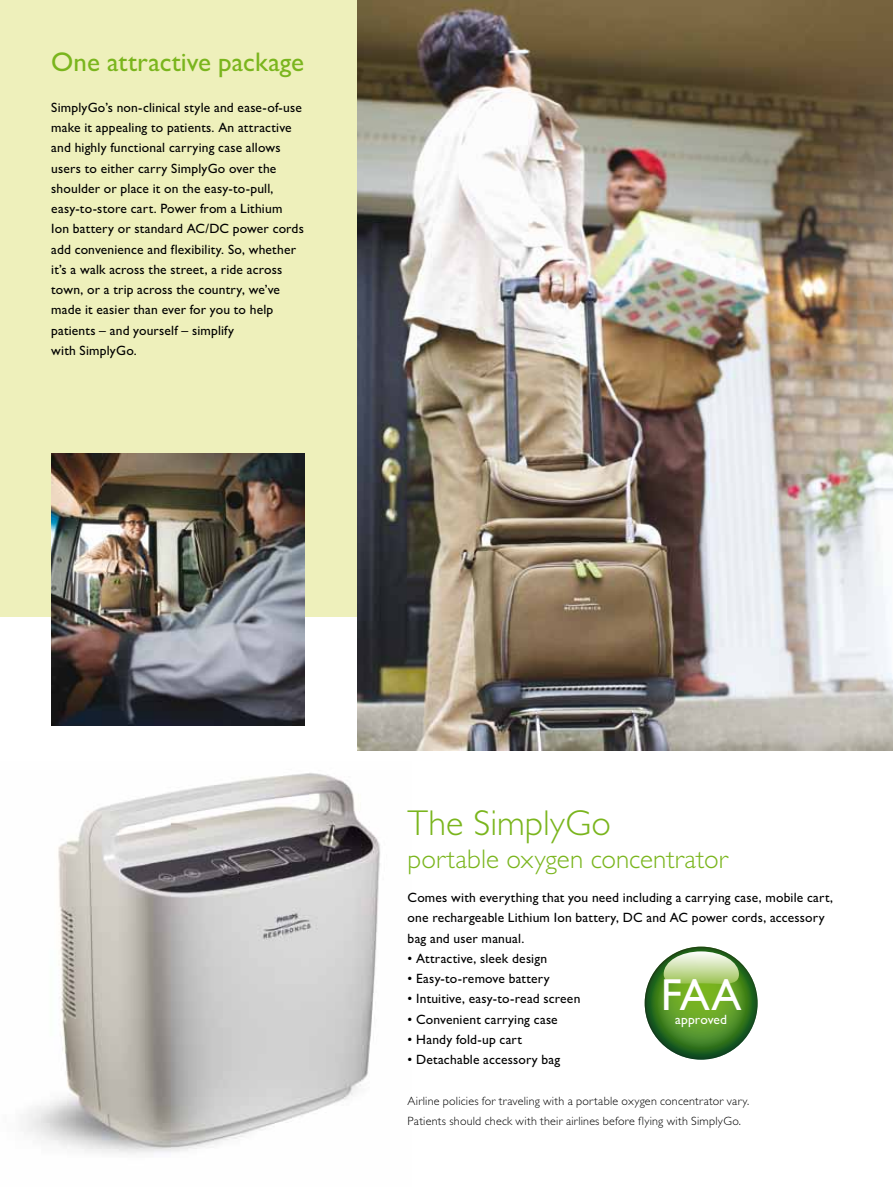
<style>
.page{position:relative;width:893px;height:1187px;background:#fff}
.page>*{position:absolute;margin:0;border:0;box-sizing:border-box;transform-origin:0 0}
.t1{font:45px "Gill Sans Alt One WGL";color:#fff}
.t2{font:36px "Gill Sans Alt One WGL Light";color:#7ab51d}
.t3{font:27px "Gill Sans Alt One WGL Light";color:#7ab51d}
.t4{font:27px "Gill Sans Alt One WGL";color:#7ab51d}
.t5{font:13.5px/20.2px "Gill Sans Alt One WGL";letter-spacing:.015em;color:#000}
.t6{font:13.5px "Gill Sans Alt One WGL";letter-spacing:.01em;color:#fff}
.t7{font:12px/20.2px "Gill Sans Alt One WGL Light";letter-spacing:.02em;color:#000}
</style>
<div class="page">
<img style="left:26px;top:773px;width:354px;height:381px">
<div style="left:0;top:0;width:357px;height:617px;background:#eef0bb"></div>
<img style="left:52px;top:453px;width:252px;height:272px">
<img style="left:357px;top:0;width:536px;height:750px">
<svg style="left:644px;top:946px;width:114px;height:113px"></svg>
<h3 class="t4" style="left:51px;top:44px;width:254px">One attractive package</h3>
<p class="t5" style="left:51px;top:97px;width:254px">SimplyGo’s non-clinical style and ease-of-use make it appealing to patients. An attractive and highly functional carrying case allows users to either carry SimplyGo over the shoulder or place it on the easy-to-pull, easy-to-store cart. Power from a Lithium<br>Ion battery or standard AC/DC power cords add convenience and flexibility. So, whether it’s a walk across the street, a ride across town, or a trip across the country, we’ve made it easier than ever for you to help patients – and yourself – simplify<br>with SimplyGo.</p>
<h2 class="t2" style="left:408px;top:798px;width:205px">The SimplyGo</h2>
<h3 class="t3" style="left:408px;top:841px;width:322px">portable oxygen concentrator</h3>
<p class="t5" style="left:408px;top:887px;width:427px">Comes with everything that you need including a carrying case, mobile cart, one rechargeable Lithium Ion battery, DC and AC power cords, accessory bag and user manual.</p>
<p class="t5" style="left:408px;top:947px;width:141px">• Attractive, sleek design</p>
<p class="t5" style="left:408px;top:968px;width:144px">• Easy-to-remove battery</p>
<p class="t5" style="left:408px;top:988px;width:174px">• Intuitive, easy-to-read screen</p>
<p class="t5" style="left:408px;top:1008px;width:152px">• Convenient carrying case</p>
<p class="t5" style="left:408px;top:1028px;width:116px">• Handy fold-up cart</p>
<p class="t5" style="left:408px;top:1049px;width:154px">• Detachable accessory bag</p>
<p class="t7" style="left:408px;top:1090px;width:343px">Airline policies for traveling with a portable oxygen concentrator vary.<br>Patients should check with their airlines before flying with SimplyGo.</p>
<h1 class="t1" style="left:661px;top:963px;width:82px">FAA</h1>
<p class="t6" style="left:675px;top:1009px;width:54px">approved</p>
</div>
